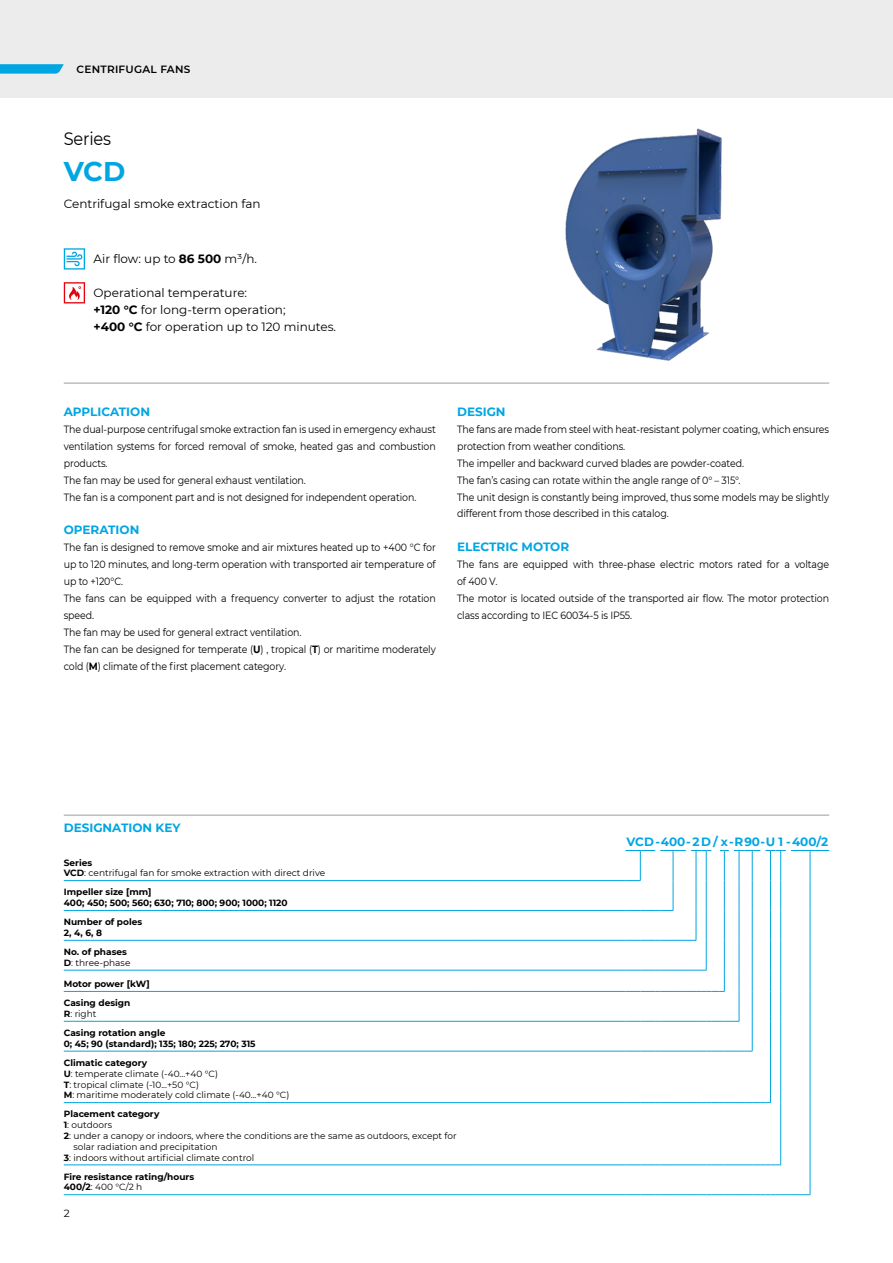
<style>
.page{position:relative;width:893px;height:1263px;background:#fff}
.page>*{position:absolute;margin:0;border:0;box-sizing:border-box;transform-origin:0 0}
.t1{font:700 27px "Montserrat";color:#00a6e2}
.t2{font:18px "Montserrat";letter-spacing:-.01em;color:#000;scale:.9 1}
.t3{font:12px/17px "Montserrat";color:#000}
.t4{font:700 12px "Montserrat";color:#00a6e2}
.t5{font:10.5px/17px "Montserrat";letter-spacing:-.01em;color:#000;scale:.9 1}
.t6{font:600 10.5px "Montserrat";letter-spacing:.025em;color:#000}
.t7{font:10.5px "Montserrat";letter-spacing:-.01em;color:#000}
.t8{font:9px/10.8px "Montserrat";color:#000}
.t9{font:700 9px/10.8px "Montserrat";color:#000}
.s1{font-weight:700}
.s2{font-weight:400}
</style>
<div class="page">
<div style="left:0;top:0;width:893px;height:98px;background:#ececec"></div>
<hr style="left:64px;top:383px;width:765px;height:1px;background:#9c9c9d">
<img style="left:565px;top:128px;width:157px;height:233px">
<hr style="left:64px;top:815px;width:765px;height:1px;background:#9c9c9d">
<hr style="left:64px;top:880px;width:413px;height:1px;background:#00a6e2">
<hr style="left:64px;top:910px;width:413px;height:1px;background:#00a6e2">
<hr style="left:64px;top:940px;width:413px;height:1px;background:#00a6e2">
<hr style="left:64px;top:970px;width:413px;height:1px;background:#00a6e2">
<hr style="left:64px;top:991px;width:413px;height:1px;background:#00a6e2">
<hr style="left:64px;top:1021px;width:413px;height:1px;background:#00a6e2">
<hr style="left:64px;top:1051px;width:413px;height:1px;background:#00a6e2">
<hr style="left:64px;top:1102px;width:413px;height:1px;background:#00a6e2">
<hr style="left:64px;top:1164px;width:413px;height:1px;background:#00a6e2">
<hr style="left:64px;top:1194px;width:413px;height:1px;background:#00a6e2">
<hr style="left:739px;top:880px;width:1px;height:30px;background:#00a6e2">
<hr style="left:739px;top:910px;width:1px;height:30px;background:#00a6e2">
<hr style="left:739px;top:940px;width:1px;height:30px;background:#00a6e2">
<svg style="left:739px;top:970px;width:1px;height:21px"></svg>
<hr style="left:477px;top:1021px;width:148px;height:1px;background:#00a6e2">
<hr style="left:477px;top:1051px;width:148px;height:1px;background:#00a6e2">
<hr style="left:477px;top:1102px;width:148px;height:1px;background:#00a6e2">
<hr style="left:477px;top:1164px;width:148px;height:1px;background:#00a6e2">
<hr style="left:477px;top:1194px;width:148px;height:1px;background:#00a6e2">
<hr style="left:724px;top:880px;width:1px;height:30px;background:#00a6e2">
<hr style="left:724px;top:910px;width:1px;height:30px;background:#00a6e2">
<hr style="left:724px;top:940px;width:1px;height:30px;background:#00a6e2">
<hr style="left:477px;top:991px;width:148px;height:1px;background:#00a6e2">
<hr style="left:706px;top:880px;width:1px;height:30px;background:#00a6e2">
<hr style="left:706px;top:910px;width:1px;height:30px;background:#00a6e2">
<hr style="left:706px;top:940px;width:1px;height:30px;background:#00a6e2">
<hr style="left:477px;top:970px;width:148px;height:1px;background:#00a6e2">
<svg style="left:625px;top:970px;width:100px;height:22px"></svg>
<hr style="left:696px;top:880px;width:1px;height:30px;background:#00a6e2">
<hr style="left:696px;top:910px;width:1px;height:30px;background:#00a6e2">
<hr style="left:477px;top:940px;width:148px;height:1px;background:#00a6e2">
<svg style="left:625px;top:940px;width:71px;height:1px"></svg>
<hr style="left:477px;top:910px;width:148px;height:1px;background:#00a6e2">
<svg style="left:625px;top:910px;width:48px;height:1px"></svg>
<hr style="left:673px;top:880px;width:1px;height:30px;background:#00a6e2">
<svg style="left:625px;top:850px;width:86px;height:31px"></svg>
<hr style="left:477px;top:880px;width:148px;height:1px;background:#00a6e2">
<hr style="left:752px;top:880px;width:1px;height:30px;background:#00a6e2">
<hr style="left:752px;top:910px;width:1px;height:30px;background:#00a6e2">
<hr style="left:752px;top:940px;width:1px;height:30px;background:#00a6e2">
<svg style="left:752px;top:970px;width:1px;height:21px"></svg>
<hr style="left:752px;top:991px;width:1px;height:30px;background:#00a6e2">
<hr style="left:739px;top:991px;width:1px;height:30px;background:#00a6e2">
<svg style="left:625px;top:1021px;width:114px;height:1px"></svg>
<hr style="left:770px;top:880px;width:1px;height:30px;background:#00a6e2">
<hr style="left:770px;top:910px;width:1px;height:30px;background:#00a6e2">
<hr style="left:770px;top:940px;width:1px;height:30px;background:#00a6e2">
<svg style="left:770px;top:970px;width:1px;height:21px"></svg>
<hr style="left:770px;top:991px;width:1px;height:30px;background:#00a6e2">
<hr style="left:770px;top:1021px;width:1px;height:30px;background:#00a6e2">
<hr style="left:780px;top:880px;width:1px;height:30px;background:#00a6e2">
<hr style="left:780px;top:910px;width:1px;height:30px;background:#00a6e2">
<hr style="left:780px;top:940px;width:1px;height:30px;background:#00a6e2">
<svg style="left:780px;top:970px;width:1px;height:21px"></svg>
<hr style="left:780px;top:991px;width:1px;height:30px;background:#00a6e2">
<hr style="left:780px;top:1021px;width:1px;height:30px;background:#00a6e2">
<hr style="left:780px;top:1051px;width:1px;height:51px;background:#00a6e2">
<svg style="left:720px;top:850px;width:109px;height:30px"></svg>
<hr style="left:810px;top:880px;width:1px;height:30px;background:#00a6e2">
<hr style="left:810px;top:910px;width:1px;height:30px;background:#00a6e2">
<hr style="left:810px;top:940px;width:1px;height:30px;background:#00a6e2">
<svg style="left:810px;top:970px;width:1px;height:21px"></svg>
<hr style="left:810px;top:991px;width:1px;height:30px;background:#00a6e2">
<hr style="left:810px;top:1021px;width:1px;height:30px;background:#00a6e2">
<hr style="left:810px;top:1051px;width:1px;height:51px;background:#00a6e2">
<hr style="left:810px;top:1102px;width:1px;height:63px;background:#00a6e2">
<hr style="left:752px;top:1021px;width:1px;height:30px;background:#00a6e2">
<svg style="left:625px;top:1051px;width:127px;height:1px"></svg>
<hr style="left:780px;top:1102px;width:1px;height:62px;background:#00a6e2">
<svg style="left:625px;top:1164px;width:186px;height:31px"></svg>
<hr style="left:770px;top:1051px;width:1px;height:51px;background:#00a6e2">
<svg style="left:625px;top:1102px;width:146px;height:1px"></svg>
<svg style="left:64px;top:248px;width:21px;height:22px"></svg>
<svg style="left:64px;top:282px;width:21px;height:21px"></svg>
<svg style="left:0;top:64px;width:64px;height:10px"></svg>
<p class="t6" style="left:77px;top:61px;width:115px">CENTRIFUGAL FANS</p>
<h2 class="t2" style="left:64px;top:126px;width:54px">Series</h2>
<h1 class="t1" style="left:64px;top:151px;width:63px">VCD</h1>
<p class="t3" style="left:64px;top:194px;width:198px">Centrifugal smoke extraction fan</p>
<p class="t3" style="left:94px;top:250px;width:165px">Air flow: up to <span class="s1">86 500</span> m³/h.</p>
<p class="t3" style="left:94px;top:284px;width:244px">Operational temperature:<br><span class="s1">+120 °C</span> for long-term operation;<br><span class="s1">+400 °C</span> for operation up to 120 minutes.</p>
<p class="t4" style="left:64px;top:403px;width:88px">APPLICATION</p>
<p class="t5" style="left:64px;top:420px;width:415px">The dual-purpose centrifugal smoke extraction fan is used in emergency exhaust ventilation systems for forced removal of smoke, heated gas and combustion products.<br>The fan may be used for general exhaust ventilation.<br>The fan is a component part and is not designed for independent operation.</p>
<p class="t4" style="left:64px;top:521px;width:77px">OPERATION</p>
<p class="t5" style="left:64px;top:539px;width:415px">The fan is designed to remove smoke and air mixtures heated up to +400 °C for up to 120 minutes, and long-term operation with transported air temperature of up to +120°C.<br>The fans can be equipped with a frequency converter to adjust the rotation speed.<br>The fan may be used for general extract ventilation.<br>The fan can be designed for temperate (<span class="s1">U</span>) , tropical (<span class="s1">T</span>) or maritime moderately cold (<span class="s1">M</span>) climate of the first placement category.</p>
<p class="t4" style="left:457px;top:403px;width:50px">DESIGN</p>
<p class="t5" style="left:457px;top:420px;width:415px">The fans are made from steel with heat-resistant polymer coating, which ensures protection from weather conditions.<br>The impeller and backward curved blades are powder-coated.<br>The fan’s casing can rotate within the angle range of 0° – 315°.<br>The unit design is constantly being improved, thus some models may be slightly different from those described in this catalog.</p>
<p class="t4" style="left:457px;top:538px;width:114px">ELECTRIC MOTOR</p>
<p class="t5" style="left:457px;top:556px;width:415px">The fans are equipped with three-phase electric motors rated for a voltage of 400 V.<br>The motor is located outside of the transported air flow. The motor protection class according to IEC 60034-5 is IP55.</p>
<p class="t4" style="left:64px;top:819px;width:118px">DESIGNATION KEY</p>
<p class="t4" style="left:627px;top:833px;width:203px">VCD-400-2D / x-R90-U 1 -400/2</p>
<p class="t8" style="left:64px;top:857px;width:263px"><span class="s1">Series<br>VCD</span>: centrifugal fan for smoke extraction with direct drive</p>
<p class="t9" style="left:64px;top:886px;width:225px">Impeller size [mm]<br>400; 450; 500; 560; 630; 710; 800; 900; 1000; 1120</p>
<p class="t9" style="left:64px;top:916px;width:80px">Number of poles<br>2, 4, 6, 8</p>
<p class="t9" style="left:64px;top:946px;width:68px">No. of phases<br>D<span class="s2">: three-phase</span></p>
<p class="t9" style="left:64px;top:974px;width:88px;line-height:19px">Motor power [kW]<br>Casing design</p>
<p class="t9" style="left:64px;top:1004px;width:103px;line-height:19px">R<span class="s2">: right<br></span>Casing rotation angle</p>
<p class="t9" style="left:64px;top:1034px;width:193px;line-height:19px">0; 45; 90 (standard); 135; 180; 225; 270; 315<br>Climatic category</p>
<p class="t8" style="left:64px;top:1068px;width:227px"><span class="s1">U</span>: temperate climate (-40...+40 °C)<br><span class="s1">T</span>: tropical climate (-10...+50 °C)<br><span class="s1">M</span>: maritime moderately cold climate (-40...+40 °C)</p>
<p class="t9" style="left:64px;top:1108px;width:97px">Placement category</p>
<p class="t8" style="left:64px;top:1119px;width:50px"><span class="s1">1</span>: outdoors</p>
<p class="t8" style="left:64px;top:1130px;width:394px"><span class="s1">2</span>: under a canopy or indoors, where the conditions are the same as outdoors, except for</p>
<p class="t8" style="left:73px;top:1141px;width:146px">solar radiation and precipitation</p>
<p class="t8" style="left:64px;top:1152px;width:192px"><span class="s1">3</span>: indoors without artificial climate control</p>
<p class="t9" style="left:64px;top:1170px;width:132px">Fire resistance rating/hours<br>400/2<span class="s2">: 400 °C/2 h</span></p>
<p class="t7" style="left:64px;top:1206px;width:7px">2</p>
</div>
